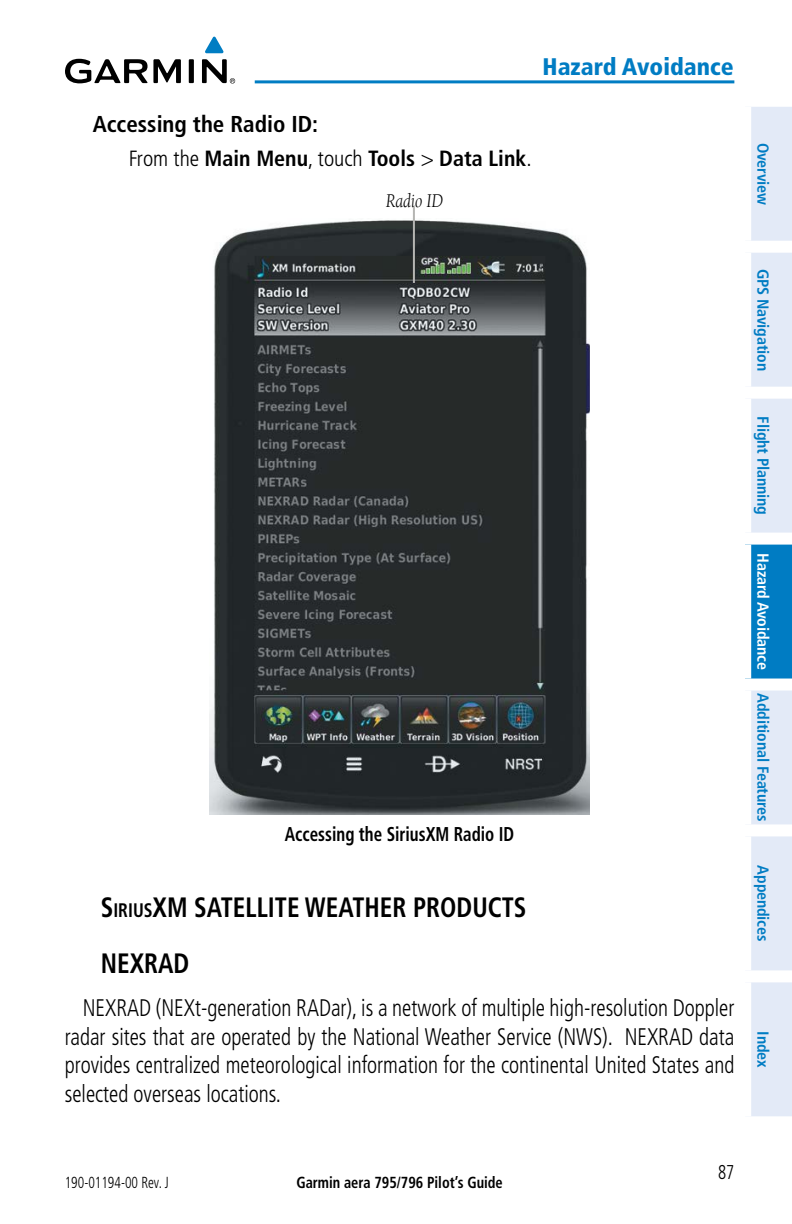
<style>
.page{position:relative;width:792px;height:1224px;background:#fff}
.page>*{position:absolute;margin:0;border:0;box-sizing:border-box;transform-origin:0 0}
.Heading_3{font:700 condensed 28px "Frutiger";color:#000;scale:.9 1}
.G300{font:300 condensed 24px/28.8px "Frutiger";color:#000;text-align:justify;scale:.9 1}
.t1{font:900 condensed 24px "Frutiger";color:#007cc3}
.PROCEDURE_HEAD{font:700 condensed 23px "Frutiger";color:#000}
.Procedure{font:700 condensed 22px "Frutiger";color:#000}
.t2{font:700 condensed 20px "Frutiger";color:#000;scale:.85 1}
.Callout{font:italic 20px "Berkeley";color:#000;scale:.85 1}
.t3{font:300 condensed 20px "Frutiger";color:#000;scale:.85 1}
.t4{font:700 condensed 16px "Frutiger";letter-spacing:-.01em;color:#007cc3}
.t5{font:700 condensed 16px "Frutiger";color:#000;scale:.9 1}
.t6{font:300 condensed 16px "Frutiger";color:#000;scale:.85 1}
.t7{font:700 condensed 16px "Frutiger";letter-spacing:-.01em;color:#fff}
.s1{font-weight:300}
.s2{font-size:19.6px}
</style>
<div class="page">
<div style="left:751px;top:107px;width:41px;height:1009px;background:#e3eaf7"></div>
<div style="left:745px;top:539px;width:47px;height:146px;background:#007cc3"></div>
<div style="left:739px;top:241px;width:53px;height:12px;background:#fff"></div>
<div style="left:739px;top:387px;width:53px;height:12px;background:#fff"></div>
<div style="left:739px;top:533px;width:53px;height:12px;background:#fff"></div>
<div style="left:739px;top:545px;width:12px;height:134px;background:#fff"></div>
<div style="left:739px;top:679px;width:53px;height:12px;background:#fff"></div>
<div style="left:739px;top:824px;width:53px;height:12px;background:#fff"></div>
<div style="left:739px;top:970px;width:53px;height:12px;background:#fff"></div>
<img style="left:210px;top:218px;width:380px;height:596px">
<hr style="left:413px;top:207px;width:2px;height:76px;background:#b5b5b2">
<hr style="left:255px;top:80px;width:479px;height:3px;background:#007dc3">
<svg style="left:205px;top:37px;width:19px;height:16px"></svg>
<svg style="left:65px;top:59px;width:170px;height:24px"></svg>
<p class="t1" style="left:543px;top:52px;width:192px">Hazard Avoidance</p>
<p class="PROCEDURE_HEAD" style="left:93px;top:111px;width:227px">Accessing the Radio ID:</p>
<p class="Procedure" style="left:129px;top:145px;width:404px"><span class="s1">From the</span> Main Menu<span class="s1">, touch</span> Tools <span class="s1">&gt;</span> Data Link<span class="s1">.</span></p>
<p class="Callout" style="left:386px;top:191px;width:69px">Radio ID</p>
<p class="t4" style="left:773px;top:143px;width:64px;rotate:90deg">Overview</p>
<p class="t2" style="left:285px;top:822px;width:271px">Accessing the SiriusXM Radio ID</p>
<p class="Heading_3" style="left:101px;top:891px;width:474px">S<span class="s2">IRIUS</span>XM SATELLITE WEATHER PRODUCTS</p>
<p class="Heading_3" style="left:101px;top:946px;width:100px">NEXRAD</p>
<p class="G300" style="left:65px;top:994px;width:746px;text-indent:18px">NEXRAD (NEXt-generation RADar), is a network of multiple high-resolution Doppler radar sites that are operated by the National Weather Service (NWS). NEXRAD data provides centralized meteorological information for the continental United States and selected overseas locations.</p>
<p class="t4" style="left:773px;top:269px;width:104px;rotate:90deg">GPS Navigation</p>
<p class="t4" style="left:773px;top:416px;width:100px;rotate:90deg">Flight Planning</p>
<p class="t7" style="left:773px;top:553px;width:118px;rotate:90deg">Hazard Avoidance</p>
<p class="t4" style="left:773px;top:693px;width:130px;rotate:90deg">Additional Features</p>
<p class="t4" style="left:773px;top:865px;width:77px;rotate:90deg">Appendices</p>
<p class="t4" style="left:773px;top:1031px;width:38px;rotate:90deg">Index</p>
<p class="t6" style="left:65px;top:1173px;width:124px">190-01194-00 Rev. J</p>
<p class="t5" style="left:296px;top:1173px;width:231px">Garmin aera 795/796 Pilot’s Guide</p>
<p class="t3" style="left:718px;top:1161px;width:21px">87</p>
</div>
